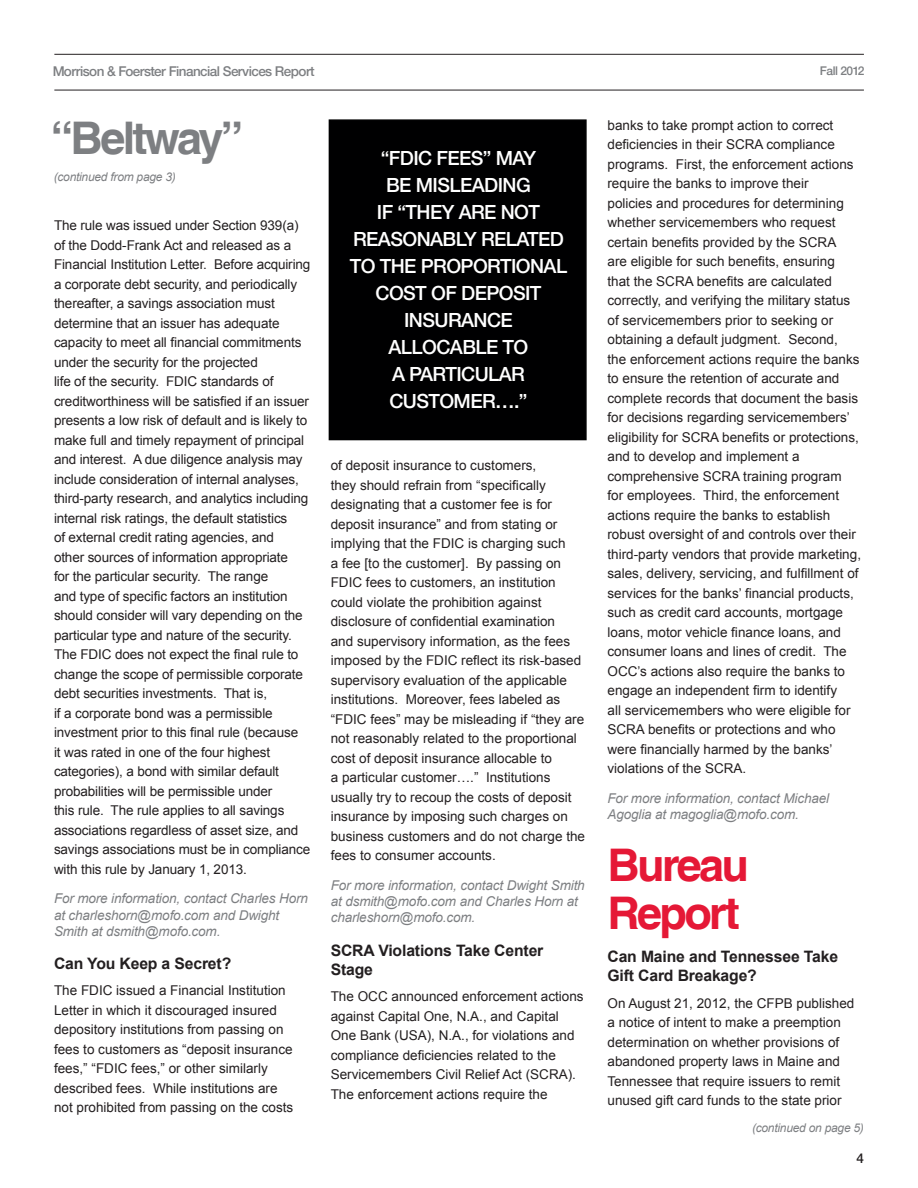
<style>
.page{position:relative;width:918px;height:1188px;background:#fff}
.page>*{position:absolute;margin:0;border:0;box-sizing:border-box;transform-origin:0 0}
.t1{font:700 45px/48px "Helvetica LT";letter-spacing:-.06em;color:#e51836}
.t2{font:700 45px "Helvetica LT";letter-spacing:-.06em;color:#7d7f82}
.t3{font:500 19.5px "Helvetica Neue LT";letter-spacing:-.03em;color:#fff}
.t4{font:700 15.75px/19.5px "Arial";letter-spacing:-.01em;color:#231f20}
.t5{font:13.5px/19.5px "Arial";color:#231f20}
.t6{font:italic 13.5px/16.2px "Arial";letter-spacing:-.01em;color:#7d7f82}
.t7{font:500 13.5px "Helvetica Neue LT";letter-spacing:-.04em;color:#7d7f82}
.t8{font:500 13.5px "Helvetica Neue LT";color:#231f20}
.t9{font:italic 12px "Arial";letter-spacing:-.02em;color:#7d7f82}
.t10{font:500 12px "Helvetica Neue LT";letter-spacing:-.04em;color:#7d7f82}
</style>
<div class="page">
<hr style="left:54px;top:90px;width:810px;height:1px;background:#231f20">
<hr style="left:54px;top:54px;width:810px;height:1px;background:#231f20">
<div style="left:329px;top:119px;width:258px;height:321px;background:#000001;border:2px solid #000001"></div>
<p class="t7" style="left:53px;top:63px;width:264px">MORRISON &amp; FOERSTER FINANCIAL SERVICES REPORT</p>
<p class="t10" style="left:820px;top:64px;width:46px">FALL 2012</p>
<h1 class="t2" style="left:51px;top:111px;width:194px">“Beltway”</h1>
<p class="t9" style="left:54px;top:169px;width:124px">(continued from page 3)</p>
<p class="t5" style="left:54px;top:216px;width:258px">The rule was issued under Section 939(a) of the Dodd-Frank Act and released as a Financial Institution Letter. Before acquiring a corporate debt security, and periodically thereafter, a savings association must determine that an issuer has adequate capacity to meet all financial commitments under the security for the projected<br>life of the security. FDIC standards of creditworthiness will be satisfied if an issuer presents a low risk of default and is likely to make full and timely repayment of principal and interest. A due diligence analysis may include consideration of internal analyses, third-party research, and analytics including internal risk ratings, the default statistics<br>of external credit rating agencies, and<br>other sources of information appropriate<br>for the particular security. The range<br>and type of specific factors an institution should consider will vary depending on the particular type and nature of the security.<br>The FDIC does not expect the final rule to change the scope of permissible corporate debt securities investments. That is,<br>if a corporate bond was a permissible investment prior to this final rule (because<br>it was rated in one of the four highest categories), a bond with similar default probabilities will be permissible under<br>this rule. The rule applies to all savings associations regardless of asset size, and savings associations must be in compliance with this rule by January 1, 2013.</p>
<p class="t6" style="left:54px;top:891px;width:256px">For more information, contact Charles Horn at charleshorn@mofo.com and Dwight<br>Smith at dsmith@mofo.com.</p>
<p class="t4" style="left:54px;top:954px;width:179px">Can You Keep a Secret?</p>
<p class="t5" style="left:54px;top:981px;width:241px">The FDIC issued a Financial Institution Letter in which it discouraged insured depository institutions from passing on fees to customers as “deposit insurance fees,” “FDIC fees,” or other similarly described fees. While institutions are not prohibited from passing on the costs</p>
<h2 class="t3" style="left:381px;top:147px;width:20px">“FDIC</h2>
<h2 class="t3" style="left:437px;top:147px;width:101px">FEES” MAY</h2>
<h2 class="t3" style="left:386px;top:174px;width:146px">BE MISLEADING</h2>
<h2 class="t3" style="left:377px;top:201px;width:165px">IF “THEY ARE NOT</h2>
<h2 class="t3" style="left:353px;top:228px;width:212px">REASONABLY RELATED</h2>
<h2 class="t3" style="left:350px;top:255px;width:219px">TO THE PROPORTIONAL</h2>
<h2 class="t3" style="left:376px;top:282px;width:167px">COST OF DEPOSIT</h2>
<h2 class="t3" style="left:404px;top:309px;width:110px">INSURANCE</h2>
<h2 class="t3" style="left:389px;top:336px;width:141px">ALLOCABLE TO</h2>
<h2 class="t3" style="left:392px;top:363px;width:135px">A PARTICULAR</h2>
<h2 class="t3" style="left:389px;top:390px;width:140px">CUSTOMER….”</h2>
<p class="t5" style="left:331px;top:456px;width:256px">of deposit insurance to customers,<br>they should refrain from “specifically designating that a customer fee is for deposit insurance” and from stating or implying that the FDIC is charging such<br>a fee [to the customer]. By passing on FDIC fees to customers, an institution could violate the prohibition against disclosure of confidential examination<br>and supervisory information, as the fees imposed by the FDIC reflect its risk-based supervisory evaluation of the applicable institutions. Moreover, fees labeled as “FDIC fees” may be misleading if “they are not reasonably related to the proportional cost of deposit insurance allocable to<br>a particular customer….” Institutions usually try to recoup the costs of deposit insurance by imposing such charges on business customers and do not charge the fees to consumer accounts.</p>
<p class="t6" style="left:331px;top:877px;width:256px">For more information, contact Dwight Smith at dsmith@mofo.com and Charles Horn at charleshorn@mofo.com.</p>
<p class="t4" style="left:331px;top:941px;width:214px">SCRA Violations Take Center<br>Stage</p>
<p class="t5" style="left:331px;top:987px;width:254px">The OCC announced enforcement actions against Capital One, N.A., and Capital One Bank (USA), N.A., for violations and compliance deficiencies related to the Servicemembers Civil Relief Act (SCRA).<br>The enforcement actions require the</p>
<p class="t5" style="left:608px;top:116px;width:255px">banks to take prompt action to correct deficiencies in their SCRA compliance programs. First, the enforcement actions require the banks to improve their<br>policies and procedures for determining whether servicemembers who request certain benefits provided by the SCRA<br>are eligible for such benefits, ensuring<br>that the SCRA benefits are calculated correctly, and verifying the military status of servicemembers prior to seeking or obtaining a default judgment. Second,<br>the enforcement actions require the banks to ensure the retention of accurate and complete records that document the basis for decisions regarding servicemembers’ eligibility for SCRA benefits or protections, and to develop and implement a comprehensive SCRA training program<br>for employees. Third, the enforcement actions require the banks to establish robust oversight of and controls over their third-party vendors that provide marketing, sales, delivery, servicing, and fulfillment of services for the banks’ financial products, such as credit card accounts, mortgage loans, motor vehicle finance loans, and consumer loans and lines of credit. The OCC’s actions also require the banks to engage an independent firm to identify<br>all servicemembers who were eligible for SCRA benefits or protections and who were financially harmed by the banks’ violations of the SCRA.</p>
<p class="t6" style="left:608px;top:790px;width:223px">For more information, contact Michael<br>Agoglia at magoglia@mofo.com.</p>
<h1 class="t1" style="left:608px;top:840px;width:143px">Bureau<br>Report</h1>
<p class="t4" style="left:608px;top:947px;width:232px">Can Maine and Tennessee Take<br>Gift Card Breakage?</p>
<p class="t5" style="left:608px;top:993px;width:248px">On August 21, 2012, the CFPB published a notice of intent to make a preemption determination on whether provisions of abandoned property laws in Maine and Tennessee that require issuers to remit unused gift card funds to the state prior</p>
<p class="t9" style="left:752px;top:1120px;width:113px">(continued on page 5)</p>
<p class="t8" style="left:856px;top:1150px;width:9px">4</p>
</div>
